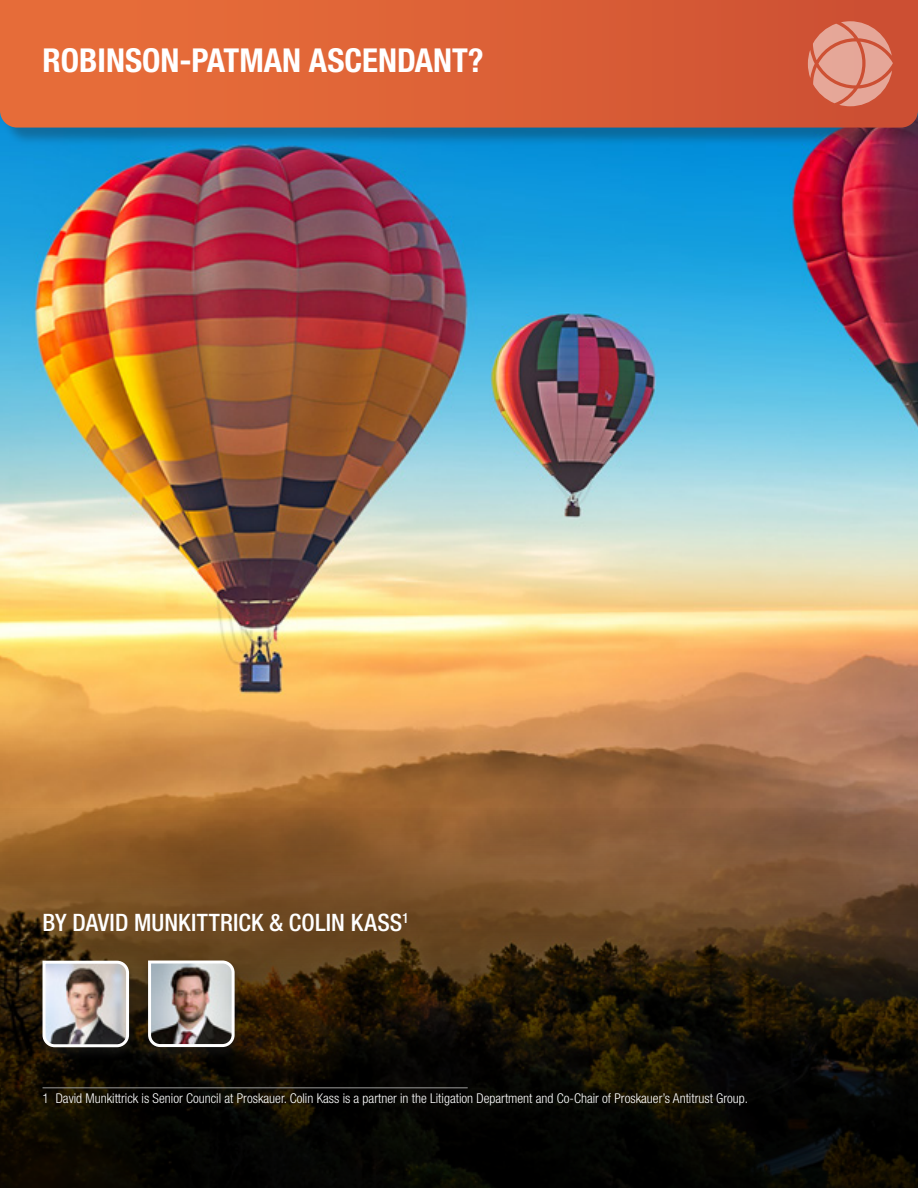
<style>
.page{position:relative;width:918px;height:1188px;background:#fff}
.page>*{position:absolute;margin:0;border:0;box-sizing:border-box;transform-origin:0 0}
.t1{font:700 condensed 33px "Helvetica Neue LT Std";color:#fff}
.t2{font:500 condensed 24px "Helvetica Neue LT Std";letter-spacing:.005em;color:#fff}
.t3{font:300 condensed 13.5px "Helvetica Neue LT Std";color:#fff}
</style>
<div class="page">
<img style="left:0;top:128px;width:918px;height:680px">
<svg style="left:0;top:808px;width:918px;height:380px;background:#3d2914"></svg>
<div style="left:35px;top:960px;width:101px;height:100px;background:#1d1d1b;opacity:.5"></div>
<img style="left:41px;top:959px;width:90px;height:90px">
<hr style="left:43px;top:1087px;width:425px;height:1px;background:#9d9d9c">
<div style="left:141px;top:960px;width:100px;height:100px;background:#1d1d1b;opacity:.5"></div>
<img style="left:147px;top:959px;width:89px;height:90px">
<div style="left:2px;top:0;width:916px;height:146px;background:#1d1d1b;opacity:.3"></div>
<svg style="left:0;top:0;width:918px;height:128px;background:#db6137"></svg>
<svg style="left:808px;top:21px;width:85px;height:85px;background:#dc8773"></svg>
<h1 class="t1" style="left:43px;top:41px;width:443px">ROBINSON-PATMAN ASCENDANT?</h1>
<h2 class="t2" style="left:43px;top:908px;width:368px">BY DAVID MUNKITTRICK &amp; COLIN KASS<sup>1</sup></h2>
<p class="t3" style="left:43px;top:1090px;width:707px">1 David Munkittrick is Senior Council at Proskauer. Colin Kass is a partner in the Litigation Department and Co-Chair of Proskauer’s Antitrust Group.</p>
</div>
